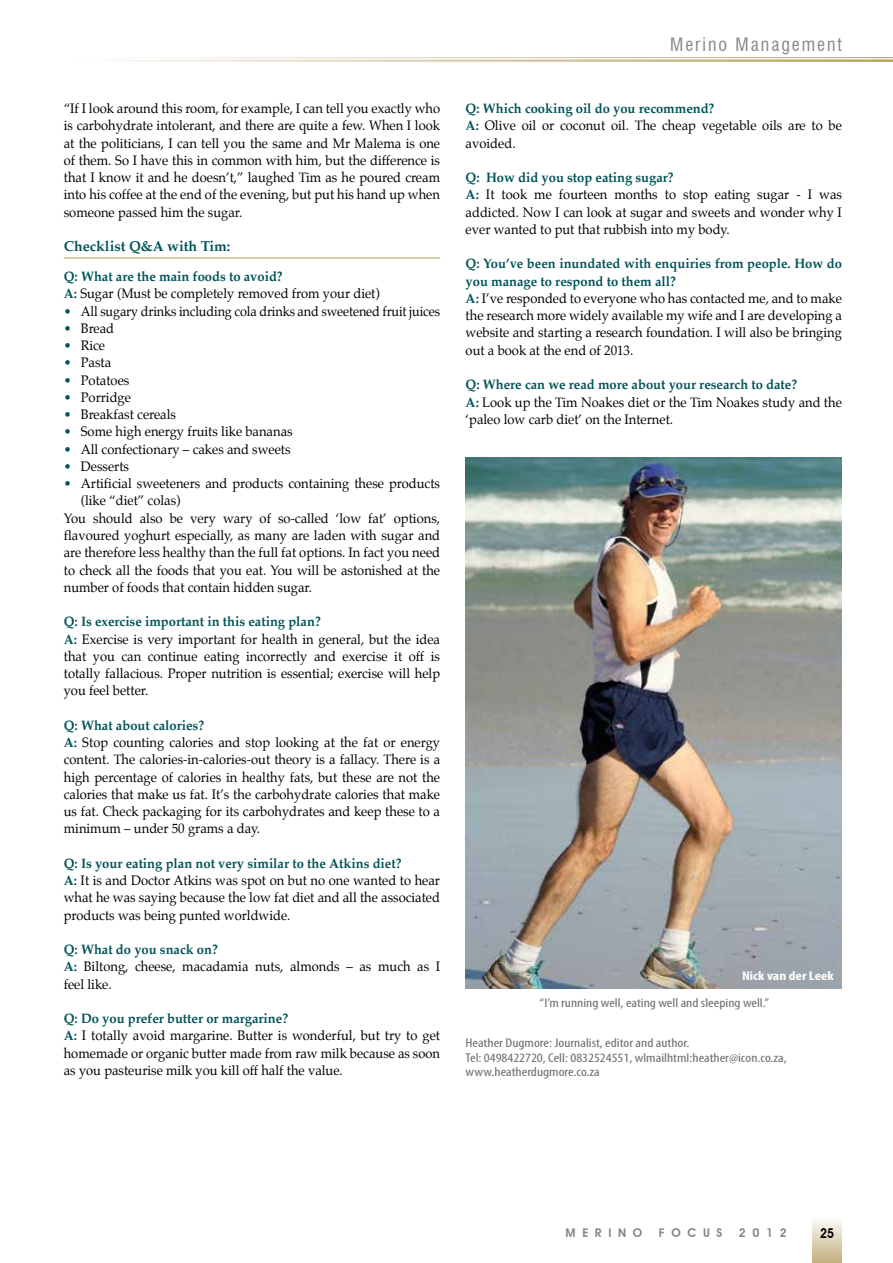
<style>
.page{position:relative;width:893px;height:1263px;background:#fff}
.page>*{position:absolute;margin:0;border:0;box-sizing:border-box;transform-origin:0 0}
.t1{font:condensed 18px "Swiss 721 BT";letter-spacing:.11em;color:#878787}
.t2{font:700 14.25px "Palatino";color:#005358}
.t3{font:13.5px/17.2px "Palatino";color:#000;scale:.96 1}
.t4{font:13.5px "Palatino";color:#000;scale:.94 1}
.t5{font:600 13.5px "Avant Garde IT Cby BT";color:#000;scale:.9 1}
.t6{font:condensed 12.75px/14.2px "Myriad Pro";color:#706f6f;scale:1.2 1}
.t7{font:700 condensed 12.75px "Myriad Pro";color:#fff;scale:1.2 1}
.t8{font:600 12px "Avant Garde IT Cby BT";letter-spacing:.55em;color:#878787}
.s1{font-weight:700;color:#005358}
.s2{color:#005358}
</style>
<div class="page">
<div style="left:812px;top:1216px;width:30px;height:47px;background:linear-gradient(to bottom,#fff,#c1af7d)"></div>
<hr style="left:64px;top:258px;width:376px;height:1px;background:#af9958">
<img style="left:466px;top:457px;width:376px;height:531px">
<p class="t3" style="left:64px;top:100px;width:394px;text-align:justify">“If I look around this room, for example, I can tell you exactly who is carbohydrate intolerant, and there are quite a few. When I look at the politicians, I can tell you the same and Mr Malema is one of them. So I have this in common with him, but the difference is that I know it and he doesn’t,” laughed Tim as he poured cream into his coffee at the end of the evening, but put his hand up when someone passed him the sugar.</p>
<p class="t2" style="left:64px;top:234px;width:168px">Checklist Q&amp;A with Tim:</p>
<p class="t3" style="left:64px;top:268px;width:331px"><span class="s1">Q: What are the main foods to avoid?<br>A:</span> Sugar (Must be completely removed from your diet)</p>
<p class="t4" style="left:64px;top:300px;width:402px"><span class="s2">•</span> All sugary drinks including cola drinks and sweetened fruit juices</p>
<p class="t3" style="left:64px;top:320px;width:54px"><span class="s2">•</span> Bread</p>
<p class="t3" style="left:64px;top:337px;width:45px"><span class="s2">•</span> Rice</p>
<p class="t3" style="left:64px;top:354px;width:51px"><span class="s2">•</span> Pasta</p>
<p class="t3" style="left:64px;top:371px;width:70px"><span class="s2">•</span> Potatoes</p>
<p class="t3" style="left:64px;top:389px;width:72px"><span class="s2">•</span> Porridge</p>
<p class="t3" style="left:64px;top:406px;width:118px"><span class="s2">•</span> Breakfast cereals</p>
<p class="t3" style="left:64px;top:423px;width:240px"><span class="s2">•</span> Some high energy fruits like bananas</p>
<p class="t3" style="left:64px;top:440px;width:238px"><span class="s2">•</span> All confectionary – cakes and sweets</p>
<p class="t3" style="left:64px;top:458px;width:70px"><span class="s2">•</span> Desserts</p>
<p class="t3" style="left:64px;top:475px;width:393px"><span class="s2">•</span> Artificial sweeteners and products containing these products</p>
<p class="t3" style="left:81px;top:492px;width:105px">(like “diet” colas)</p>
<p class="t3" style="left:64px;top:509px;width:393px">You should also be very wary of so-called ‘low fat’ options,</p>
<p class="t3" style="left:64px;top:527px;width:394px">flavoured yoghurt especially, as many are laden with sugar and</p>
<p class="t3" style="left:64px;top:544px;width:394px">are therefore less healthy than the full fat options. In fact you need</p>
<p class="t3" style="left:64px;top:561px;width:394px">to check all the foods that you eat. You will be astonished at the</p>
<p class="t3" style="left:64px;top:578px;width:260px">number of foods that contain hidden sugar.</p>
<p class="t3" style="left:64px;top:613px;width:393px"><span class="s1">Q: Is exercise important in this eating plan?<br>A:</span> Exercise is very important for health in general, but the idea that you can continue eating incorrectly and exercise it off is totally fallacious. Proper nutrition is essential; exercise will help you feel better.</p>
<p class="t3" style="left:64px;top:716px;width:394px"><span class="s1">Q: What about calories?<br>A:</span> Stop counting calories and stop looking at the fat or energy content. The calories-in-calories-out theory is a fallacy. There is a high percentage of calories in healthy fats, but these are not the calories that make us fat. It’s the carbohydrate calories that make us fat. Check packaging for its carbohydrates and keep these to a minimum – under 50 grams a day.</p>
<p class="t3" style="left:64px;top:854px;width:393px"><span class="s1">Q: Is your eating plan not very similar to the Atkins diet?<br>A:</span> It is and Doctor Atkins was spot on but no one wanted to hear what he was saying because the low fat diet and all the associated products was being punted worldwide.</p>
<p class="t3" style="left:64px;top:941px;width:394px"><span class="s1">Q: What do you snack on?<br>A:</span> Biltong, cheese, macadamia nuts, almonds – as much as I feel like.</p>
<p class="t3" style="left:64px;top:1010px;width:394px"><span class="s1">Q: Do you prefer butter or margarine?<br>A:</span> I totally avoid margarine. Butter is wonderful, but try to get homemade or organic butter made from raw milk because as soon as you pasteurise milk you kill off half the value.</p>
<h1 class="t1" style="left:670px;top:34px;width:173px">Merino Management</h1>
<p class="t3" style="left:466px;top:100px;width:394px"><span class="s1">Q: Which cooking oil do you recommend?<br>A:</span> Olive oil or coconut oil. The cheap vegetable oils are to be avoided.</p>
<p class="t3" style="left:466px;top:169px;width:394px"><span class="s1">Q: How did you stop eating sugar?<br>A:</span> It took me fourteen months to stop eating sugar - I was addicted. Now I can look at sugar and sweets and wonder why I ever wanted to put that rubbish into my body.</p>
<p class="t3" style="left:466px;top:255px;width:394px"><span class="s1">Q: You’ve been inundated with enquiries from people. How do you manage to respond to them all?<br>A:</span> I’ve responded to everyone who has contacted me, and to make the research more widely available my wife and I are developing a website and starting a research foundation. I will also be bringing out a book at the end of 2013.</p>
<p class="t3" style="left:466px;top:376px;width:393px"><span class="s1">Q: Where can we read more about your research to date?<br>A:</span> Look up the Tim Noakes diet or the Tim Noakes study and the ‘paleo low carb diet’ on the Internet.</p>
<p class="t7" style="left:742px;top:968px;width:78px">Nick van der Leek</p>
<p class="t6" style="left:540px;top:996px;width:193px">“I’m running well, eating well and sleeping well.”</p>
<p class="t6" style="left:466px;top:1036px;width:269px">Heather Dugmore: Journalist, editor and author.<br>Tel: 0498422720, Cell: 0832524551, wlmailhtml:heather@icon.co.za, www.heatherdugmore.co.za</p>
<p class="t8" style="left:566px;top:1226px;width:78px">MERINO</p>
<p class="t8" style="left:659px;top:1226px;width:65px">FOCUS</p>
<p class="t8" style="left:739px;top:1226px;width:49px">2012</p>
<p class="t5" style="left:820px;top:1225px;width:17px">25</p>
</div>
